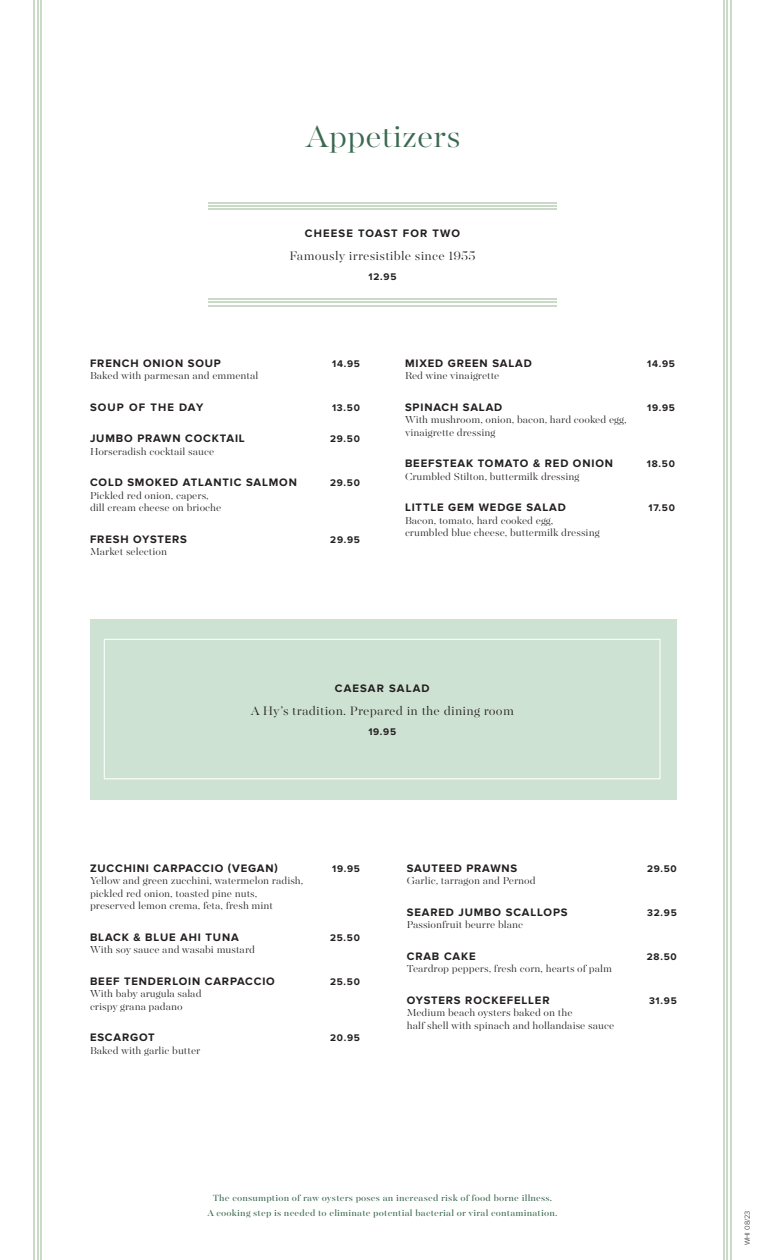
<style>
.page{position:relative;width:765px;height:1260px;background:#fff}
.page>*{position:absolute;margin:0;border:0;box-sizing:border-box;transform-origin:0 0}
._2a__Category{font:300 35px "Majesti Banner";color:#3a6950}
._3d__Menu_item_Descr{font:300 13.75px "Majesti Banner";letter-spacing:.015em;color:#231f20}
._3c__Menu_item_descr{font:300 11.25px/12.5px "Majesti Banner";color:#231f20}
._3b__Menu_item_name{font:700 11.25px "Proxima Nova";letter-spacing:.075em;color:#231f20}
._3b__Menu_item_name-2{font:300 11.25px/12.5px "Majesti Banner";color:#231f20}
._3b__Menu_item_name-3{font:700 11.25px "Proxima Nova";letter-spacing:.1em;color:#231f20}
._3bb__Menu_item_name{font:700 11.25px "Proxima Nova";letter-spacing:.1em;color:#231f20}
.t1{font:10px/15px "Majesti Banner";letter-spacing:.02em;color:#3a6950;text-align:center}
._3b__Menu_item_name-4{font:700 10px "Proxima Nova";letter-spacing:.075em;color:#231f20}
._3bb__Menu_item_name-2{font:700 10px "Proxima Nova";color:#231f20}
.t2{font:300 7.5px "Proxima Nova";color:#231f20}
</style>
<div class="page">
<hr style="left:723px;top:0;width:2px;height:1260px;background:#c9dbc7">
<hr style="left:727px;top:0;width:1px;height:1260px;background:#c9dbc7">
<hr style="left:730px;top:0;width:1px;height:1260px;background:#c9dbc7">
<hr style="left:34px;top:0;width:1px;height:1260px;background:#c9dbc7">
<hr style="left:37px;top:0;width:1px;height:1260px;background:#c9dbc7">
<hr style="left:41px;top:0;width:1px;height:1260px;background:#c9dbc7">
<div style="left:90px;top:619px;width:586px;height:180px;background:#cee2d3"></div>
<div style="left:104px;top:639px;width:557px;height:140px;border:1px solid #fff"></div>
<hr style="left:208px;top:209px;width:349px;height:1px;background:#c9dbc7">
<hr style="left:208px;top:205px;width:349px;height:2px;background:#c9dbc7">
<hr style="left:208px;top:202px;width:349px;height:1px;background:#c9dbc7">
<hr style="left:208px;top:305px;width:349px;height:1px;background:#c9dbc7">
<hr style="left:208px;top:302px;width:349px;height:1px;background:#c9dbc7">
<hr style="left:208px;top:298px;width:349px;height:2px;background:#c9dbc7">
<p class="_2a__Category" style="left:306px;top:114px;width:156px">Appetizers</p>
<p class="_3b__Menu_item_name-3" style="left:305px;top:227px;width:157px">CHEESE TOAST FOR TWO</p>
<p class="_3d__Menu_item_Descr" style="left:289px;top:247px;width:188px">Famously irresistible since 1955</p>
<p class="_3b__Menu_item_name-4" style="left:369px;top:271px;width:29px">12.95</p>
<p class="_3b__Menu_item_name" style="left:90px;top:356px;width:132px">FRENCH ONION SOUP</p>
<p class="_3b__Menu_item_name-4" style="left:332px;top:358px;width:29px">14.95</p>
<p class="_3c__Menu_item_descr" style="left:90px;top:370px;width:170px">Baked with parmesan and emmental</p>
<p class="_3bb__Menu_item_name" style="left:90px;top:400px;width:115px">SOUP OF THE DAY</p>
<p class="_3bb__Menu_item_name-2" style="left:332px;top:402px;width:29px">13.50</p>
<p class="_3b__Menu_item_name" style="left:90px;top:432px;width:156px">JUMBO PRAWN COCKTAIL</p>
<p class="_3b__Menu_item_name-4" style="left:330px;top:433px;width:31px">29.50</p>
<p class="_3c__Menu_item_descr" style="left:90px;top:446px;width:126px">Horseradish cocktail sauce</p>
<p class="_3b__Menu_item_name" style="left:90px;top:476px;width:208px">COLD SMOKED ATLANTIC SALMON</p>
<p class="_3b__Menu_item_name-4" style="left:330px;top:477px;width:31px">29.50</p>
<p class="_3c__Menu_item_descr" style="left:90px;top:490px;width:133px">Pickled red onion, capers, dill cream cheese on brioche</p>
<p class="_3b__Menu_item_name" style="left:90px;top:533px;width:99px">FRESH OYSTERS</p>
<p class="_3b__Menu_item_name-4" style="left:330px;top:534px;width:31px">29.95</p>
<p class="_3c__Menu_item_descr" style="left:90px;top:546px;width:79px">Market selection</p>
<p class="_3b__Menu_item_name" style="left:405px;top:356px;width:128px">MIXED GREEN SALAD</p>
<p class="_3b__Menu_item_name-4" style="left:647px;top:358px;width:29px">14.95</p>
<p class="_3c__Menu_item_descr" style="left:405px;top:370px;width:96px">Red wine vinaigrette</p>
<p class="_3b__Menu_item_name" style="left:405px;top:400px;width:99px">SPINACH SALAD</p>
<p class="_3b__Menu_item_name-4" style="left:647px;top:402px;width:29px">19.95</p>
<p class="_3c__Menu_item_descr" style="left:405px;top:414px;width:223px">With mushroom, onion, bacon, hard cooked egg, vinaigrette dressing</p>
<p class="_3b__Menu_item_name" style="left:405px;top:457px;width:210px">BEEFSTEAK TOMATO &amp; RED ONION</p>
<p class="_3b__Menu_item_name-4" style="left:647px;top:458px;width:30px">18.50</p>
<p class="_3c__Menu_item_descr" style="left:405px;top:471px;width:176px">Crumbled Stilton, buttermilk dressing</p>
<p class="_3b__Menu_item_name" style="left:405px;top:501px;width:162px">LITTLE GEM WEDGE SALAD</p>
<p class="_3b__Menu_item_name-4" style="left:648px;top:502px;width:28px">17.50</p>
<p class="_3c__Menu_item_descr" style="left:405px;top:515px;width:196px">Bacon, tomato, hard cooked egg, crumbled blue cheese, buttermilk dressing</p>
<p class="_3b__Menu_item_name-3" style="left:335px;top:682px;width:96px">CAESAR SALAD</p>
<p class="_3d__Menu_item_Descr" style="left:251px;top:702px;width:265px">A Hy’s tradition. Prepared in the dining room</p>
<p class="_3b__Menu_item_name-4" style="left:368px;top:726px;width:29px">19.95</p>
<p class="_3b__Menu_item_name" style="left:90px;top:862px;width:189px">ZUCCHINI CARPACCIO (VEGAN)</p>
<p class="_3b__Menu_item_name-4" style="left:332px;top:863px;width:29px">19.95</p>
<p class="_3b__Menu_item_name-2" style="left:90px;top:876px;width:215px">Yellow and green zucchini, watermelon radish, pickled red onion, toasted pine nuts, preserved lemon crema, feta, fresh mint</p>
<p class="_3b__Menu_item_name" style="left:90px;top:931px;width:150px">BLACK &amp; BLUE AHI TUNA</p>
<p class="_3b__Menu_item_name-4" style="left:330px;top:932px;width:31px">25.50</p>
<p class="_3c__Menu_item_descr" style="left:90px;top:945px;width:167px">With soy sauce and wasabi mustard</p>
<p class="_3b__Menu_item_name" style="left:90px;top:975px;width:186px">BEEF TENDERLOIN CARPACCIO</p>
<p class="_3b__Menu_item_name-4" style="left:330px;top:976px;width:31px">25.50</p>
<p class="_3c__Menu_item_descr" style="left:90px;top:989px;width:113px">With baby arugula salad crispy grana padano</p>
<p class="_3b__Menu_item_name" style="left:90px;top:1031px;width:66px">ESCARGOT</p>
<p class="_3b__Menu_item_name-4" style="left:330px;top:1032px;width:31px">20.95</p>
<p class="_3c__Menu_item_descr" style="left:90px;top:1045px;width:112px">Baked with garlic butter</p>
<p class="_3b__Menu_item_name" style="left:407px;top:862px;width:112px">SAUTEED PRAWNS</p>
<p class="_3b__Menu_item_name-4" style="left:647px;top:863px;width:31px">29.50</p>
<p class="_3b__Menu_item_name-2" style="left:407px;top:876px;width:130px">Garlic, tarragon and Pernod</p>
<p class="_3b__Menu_item_name" style="left:407px;top:906px;width:162px">SEARED JUMBO SCALLOPS</p>
<p class="_3b__Menu_item_name-4" style="left:647px;top:907px;width:31px">32.95</p>
<p class="_3c__Menu_item_descr" style="left:407px;top:920px;width:118px">Passionfruit beurre blanc</p>
<p class="_3b__Menu_item_name" style="left:407px;top:950px;width:70px">CRAB CAKE</p>
<p class="_3b__Menu_item_name-4" style="left:647px;top:951px;width:31px">28.50</p>
<p class="_3c__Menu_item_descr" style="left:407px;top:964px;width:207px">Teardrop peppers, fresh corn, hearts of palm</p>
<p class="_3b__Menu_item_name" style="left:407px;top:994px;width:144px">OYSTERS ROCKEFELLER</p>
<p class="_3b__Menu_item_name-4" style="left:649px;top:995px;width:29px">31.95</p>
<p class="_3c__Menu_item_descr" style="left:407px;top:1008px;width:209px">Medium beach oysters baked on the<br>half shell with spinach and hollandaise sauce</p>
<p class="t1" style="left:208px;top:1191px;width:351px">The consumption of raw oysters poses an increased risk of food borne illness.<br>A cooking step is needed to eliminate potential bacterial or viral contamination.</p>
<p class="t2" style="left:744px;top:1245px;width:36px;rotate:-90deg">WHI 08/23</p>
</div>
